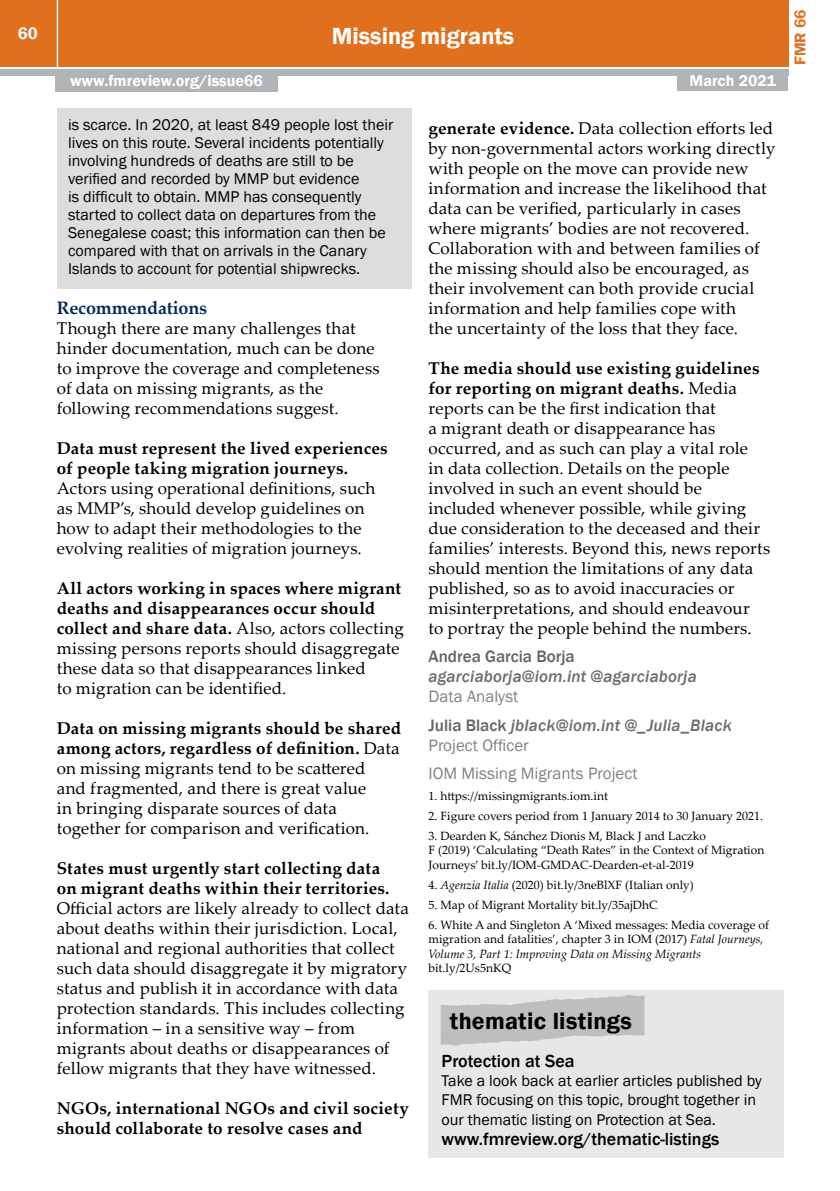
<style>
.page{position:relative;width:840px;height:1191px;background:#fff}
.page>*{position:absolute;margin:0;border:0;box-sizing:border-box;transform-origin:0 0}
.t1{font:600 24px "Franklin Gothic";letter-spacing:.01em;color:#000}
.t2{font:600 24px "Franklin Gothic";color:#fff}
.t3{font:500 18px "Franklin Gothic";color:#000}
.t4{font:700 18px "Palatino Linotype";letter-spacing:-.01em;color:#002d62}
.t5{font:17px/20px "Palatino Linotype";letter-spacing:.01em;color:#000}
.t6{font:700 17px/20px "Palatino Linotype";letter-spacing:.015em;color:#000}
.t7{font:italic 500 17px/28.6px "Franklin Gothic";letter-spacing:.01em;color:#6d6e71}
.t8{font:17px/28.6px "Franklin Gothic";color:#808285}
.t9{font:500 17px "Franklin Gothic";color:#636466}
.t10{font:600 17px "Franklin Gothic";color:#fff}
.t11{font:16px/18px "Franklin Gothic";color:#000}
.t12{font:600 16px "Franklin Gothic";color:#fff}
.t13{font:600 16px "Franklin Gothic";color:#e1701e}
.t14{font:12px/14.4px "Palatino Linotype";color:#000}
.s1{font-weight:700}
.s2{font-weight:400;font-style:normal;color:#808285}
.s3{font-style:normal;color:#636466}
.s4{font-style:italic}
</style>
<div class="page">
<div style="left:0;top:0;width:787px;height:66px;background:#e1701e"></div>
<div style="left:0;top:69px;width:787px;height:6px;background:#b1b4b6"></div>
<hr style="left:57px;top:0;width:1px;height:67px;background:#fff">
<div style="left:677px;top:73px;width:110px;height:18px;background:#b1b4b6"></div>
<div style="left:55px;top:74px;width:222px;height:18px;background:#b1b4b6"></div>
<div style="left:57px;top:108px;width:354px;height:181px;background:#dcddde"></div>
<div style="left:428px;top:990px;width:355px;height:168px;background:#e6e7e8"></div>
<svg style="left:440px;top:995px;width:204px;height:50px"></svg>
<p class="t10" style="left:18px;top:23px;width:21px">60</p>
<h1 class="t2" style="left:332px;top:22px;width:184px">Missing migrants</h1>
<p class="t12" style="left:70px;top:71px;width:194px">www.fmreview.org/issue66</p>
<p class="t12" style="left:689px;top:71px;width:88px">March 2021</p>
<p class="t11" style="left:68px;top:116px;width:326px">is scarce. In 2020, at least 849 people lost their lives on this route. Several incidents potentially involving hundreds of deaths are still to be verified and recorded by MMP but evidence<br>is difficult to obtain. MMP has consequently started to collect data on departures from the Senegalese coast; this information can then be compared with that on arrivals in the Canary Islands to account for potential shipwrecks.</p>
<p class="t4" style="left:57px;top:295px;width:152px">Recommendations</p>
<p class="t5" style="left:57px;top:317px;width:324px">Though there are many challenges that hinder documentation, much can be done to improve the coverage and completeness of data on missing migrants, as the following recommendations suggest.</p>
<p class="t6" style="left:57px;top:437px;width:332px">Data must represent the lived experiences of people taking migration journeys.</p>
<p class="t5" style="left:57px;top:477px;width:320px">Actors using operational definitions, such as MMP’s, should develop guidelines on how to adapt their methodologies to the evolving realities of migration journeys.</p>
<p class="t5" style="left:57px;top:577px;width:348px"><span class="s1">All actors working in spaces where migrant deaths and disappearances occur should collect and share data.</span> Also, actors collecting missing persons reports should disaggregate these data so that disappearances linked<br>to migration can be identified.</p>
<p class="t5" style="left:57px;top:717px;width:346px"><span class="s1">Data on missing migrants should be shared among actors, regardless of definition.</span> Data on missing migrants tend to be scattered<br>and fragmented, and there is great value<br>in bringing disparate sources of data together for comparison and verification.</p>
<p class="t6" style="left:57px;top:857px;width:334px">States must urgently start collecting data on migrant deaths within their territories.</p>
<p class="t5" style="left:57px;top:897px;width:353px">Official actors are likely already to collect data about deaths within their jurisdiction. Local, national and regional authorities that collect such data should disaggregate it by migratory status and publish it in accordance with data protection standards. This includes collecting information – in a sensitive way – from migrants about deaths or disappearances of fellow migrants that they have witnessed.</p>
<p class="t6" style="left:57px;top:1097px;width:353px">NGOs, international NGOs and civil society should collaborate to resolve cases and</p>
<p class="t5" style="left:428px;top:117px;width:348px"><span class="s1">generate evidence.</span> Data collection efforts led by non-governmental actors working directly with people on the move can provide new information and increase the likelihood that data can be verified, particularly in cases where migrants’ bodies are not recovered.<br>Collaboration with and between families of the missing should also be encouraged, as their involvement can both provide crucial information and help families cope with<br>the uncertainty of the loss that they face.</p>
<p class="t5" style="left:428px;top:357px;width:343px"><span class="s1">The media should use existing guidelines for reporting on migrant deaths.</span> Media reports can be the first indication that<br>a migrant death or disappearance has occurred, and as such can play a vital role<br>in data collection. Details on the people involved in such an event should be included whenever possible, while giving due consideration to the deceased and their families’ interests. Beyond this, news reports should mention the limitations of any data published, so as to avoid inaccuracies or misinterpretations, and should endeavour<br>to portray the people behind the numbers.</p>
<p class="t9" style="left:428px;top:646px;width:148px">Andrea Garcia Borja</p>
<p class="t7" style="left:428px;top:662px;width:270px">agarciaborja@iom.int @agarciaborja</p>
<p class="t7" style="left:428px;top:682px;width:305px"><span class="s2">Data Analyst<br></span><span class="s3">Julia Black</span> jblack@iom.int @_Julia_Black</p>
<p class="t8" style="left:428px;top:731px;width:210px">Project Officer<br>IOM Missing Migrants Project</p>
<p class="t14" style="left:428px;top:788px;width:181px">1. https://missingmigrants.iom.int</p>
<p class="t14" style="left:428px;top:808px;width:336px">2. Figure covers period from 1 January 2014 to 30 January 2021.</p>
<p class="t14" style="left:428px;top:828px;width:337px">3. Dearden K, Sánchez Dionis M, Black J and Laczko<br>F (2019) ‘Calculating “Death Rates” in the Context of Migration<br>Journeys’ bit.ly/IOM-GMDAC-Dearden-et-al-2019</p>
<p class="t14" style="left:428px;top:877px;width:267px">4. <span class="s4">Agenzia Italia</span> (2020) bit.ly/3neBlXF (Italian only)</p>
<p class="t14" style="left:428px;top:897px;width:231px">5. Map of Migrant Mortality bit.ly/35ajDhC</p>
<p class="t14" style="left:428px;top:917px;width:342px">6. White A and Singleton A ‘Mixed messages: Media coverage of migration and fatalities’, chapter 3 in IOM (2017) <span class="s4">Fatal Journeys,<br>Volume 3, Part 1: Improving Data on Missing Migrants</span></p>
<p class="t14" style="left:428px;top:960px;width:84px">bit.ly/2Us5nKQ</p>
<h1 class="t1" style="left:449px;top:1006px;width:183px">thematic listings</h1>
<p class="t3" style="left:441px;top:1049px;width:134px">Protection at Sea</p>
<p class="t11" style="left:441px;top:1071px;width:321px;line-height:19.2px">Take a look back at earlier articles published by<br>FMR focusing on this topic, brought together in our thematic listing on Protection at Sea.</p>
<p class="t3" style="left:441px;top:1127px;width:279px">www.fmreview.org/thematic-listings</p>
<p class="t13" style="left:789px;top:65px;width:57px;rotate:-90deg">FMR 66</p>
</div>
